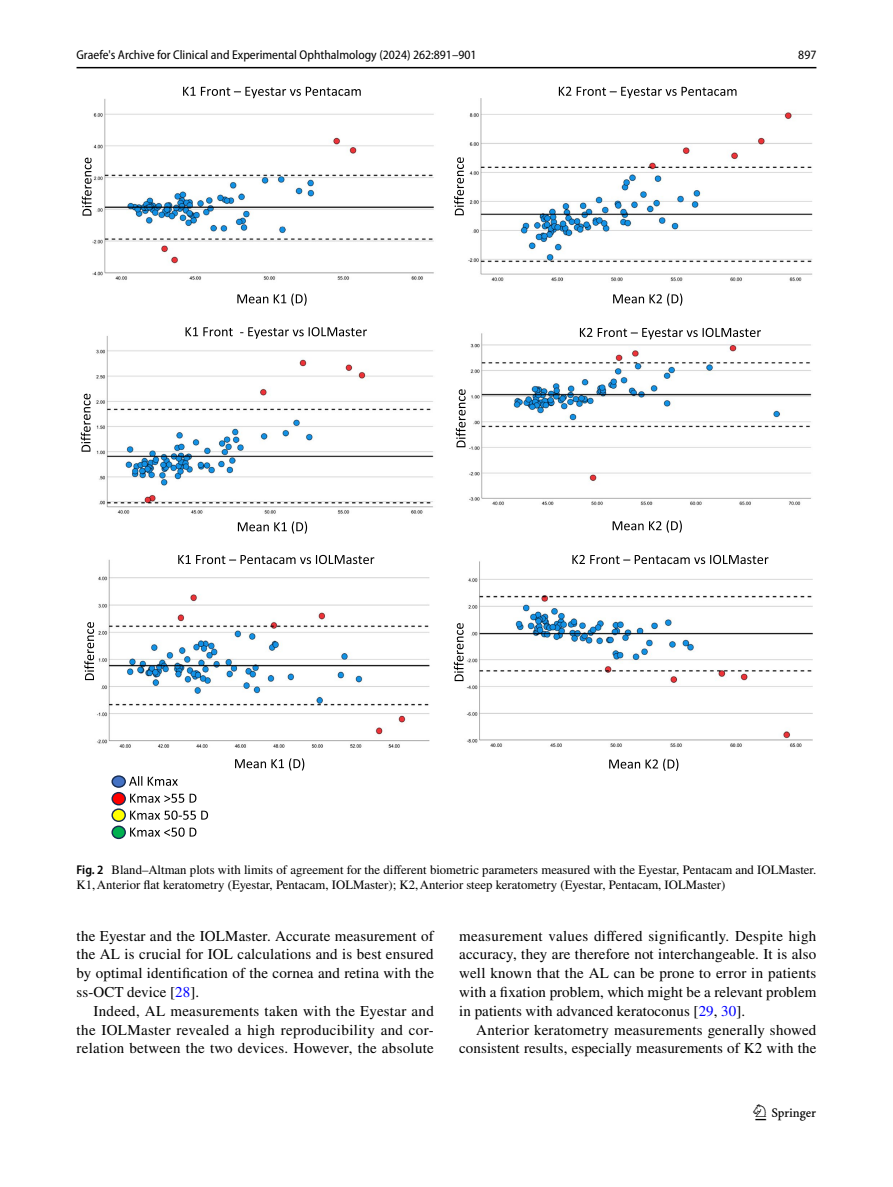
<style>
.page{position:relative;width:893px;height:1187px;background:#fff}
.page>*{position:absolute;margin:0;border:0;box-sizing:border-box;transform-origin:0 0}
.t1{font:22.5px "Springnew Regular 3";color:#000}
.t2{font:15px/18.8px "STIX";letter-spacing:.01em;color:#000;text-align:justify}
.t3{font:12.75px/15px "STIX";color:#000}
.t4{font:semi-condensed 12.75px "Myriad Pro";color:#000}
.s1{font-family:"Myriad Pro";font-weight:600;font-stretch:semi-condensed}
.s2{color:#00f}
</style>
<div class="page">
<hr style="left:77px;top:67px;width:739px;height:1px;background:#000">
<img style="left:93px;top:99px;width:719px;height:648px">
<svg style="left:82px;top:158px;width:10px;height:58px"></svg>
<svg style="left:81px;top:393px;width:10px;height:58px"></svg>
<svg style="left:84px;top:622px;width:10px;height:58px"></svg>
<svg style="left:454px;top:157px;width:10px;height:58px"></svg>
<svg style="left:456px;top:389px;width:10px;height:58px"></svg>
<svg style="left:454px;top:623px;width:10px;height:58px"></svg>
<svg style="left:235px;top:758px;width:69px;height:12px"></svg>
<svg style="left:238px;top:521px;width:69px;height:12px"></svg>
<svg style="left:237px;top:293px;width:70px;height:13px"></svg>
<svg style="left:613px;top:293px;width:69px;height:13px"></svg>
<svg style="left:613px;top:520px;width:69px;height:12px"></svg>
<svg style="left:609px;top:758px;width:69px;height:12px"></svg>
<svg style="left:183px;top:87px;width:178px;height:11px"></svg>
<svg style="left:559px;top:87px;width:177px;height:11px"></svg>
<svg style="left:186px;top:327px;width:47px;height:9px"></svg>
<svg style="left:240px;top:327px;width:127px;height:12px"></svg>
<svg style="left:580px;top:328px;width:181px;height:11px"></svg>
<svg style="left:572px;top:555px;width:196px;height:9px"></svg>
<svg style="left:178px;top:555px;width:196px;height:9px"></svg>
<svg style="left:129px;top:776px;width:49px;height:9px"></svg>
<svg style="left:130px;top:793px;width:66px;height:9px"></svg>
<svg style="left:130px;top:810px;width:78px;height:9px"></svg>
<svg style="left:130px;top:827px;width:66px;height:9px"></svg>
<svg style="left:112px;top:792px;width:13px;height:12px"></svg>
<div style="left:111px;top:791px;width:15px;height:14px;border:1px solid #172c51;border-radius:50%"></div>
<svg style="left:112px;top:776px;width:13px;height:11px"></svg>
<div style="left:111px;top:775px;width:15px;height:12px;border:1px solid #172c51;border-radius:50%"></div>
<svg style="left:112px;top:809px;width:13px;height:12px"></svg>
<div style="left:111px;top:808px;width:15px;height:14px;border:1px solid #172c51;border-radius:50%"></div>
<svg style="left:112px;top:826px;width:13px;height:12px"></svg>
<div style="left:111px;top:825px;width:15px;height:14px;border:1px solid #172c51;border-radius:50%"></div>
<p class="t4" style="left:77px;top:48px;width:401px">Graefe's Archive for Clinical and Experimental Ophthalmology (2024) 262:891–901</p>
<p class="t4" style="left:798px;top:48px;width:20px">897</p>
<p class="t3" style="left:77px;top:863px;width:741px"><span class="s1">Fig. 2</span> Bland–Altman plots with limits of agreement for the different biometric parameters measured with the Eyestar, Pentacam and IOLMaster.<br>K1,Anterior flat keratometry (Eyestar, Pentacam, IOLMaster); K2,Anterior steep keratometry (Eyestar, Pentacam, IOLMaster)</p>
<p class="t2" style="left:77px;top:927px;width:359px">the Eyestar and the IOLMaster. Accurate measurement of the AL is crucial for IOL calculations and is best ensured by optimal identification of the cornea and retina with the ss-OCT device [<span class="s2">28</span>].</p>
<p class="t2" style="left:77px;top:1002px;width:359px;text-indent:17px">Indeed, AL measurements taken with the Eyestar and the IOLMaster revealed a high reproducibility and cor&shy;relation between the two devices. However, the absolute</p>
<p class="t2" style="left:459px;top:927px;width:359px">measurement values differed significantly. Despite high accuracy, they are therefore not interchangeable. It is also well known that the AL can be prone to error in patients with a fixation problem, which might be a relevant problem in patients with advanced keratoconus [<span class="s2">29</span>, <span class="s2">30</span>].</p>
<p class="t2" style="left:459px;top:1021px;width:359px;text-align:right">Anterior keratometry measurements generally showed consistent results, especially measurements of K2 with the</p>
<h1 class="t1" style="left:755px;top:1104px;width:62px">1 3</h1>
</div>
